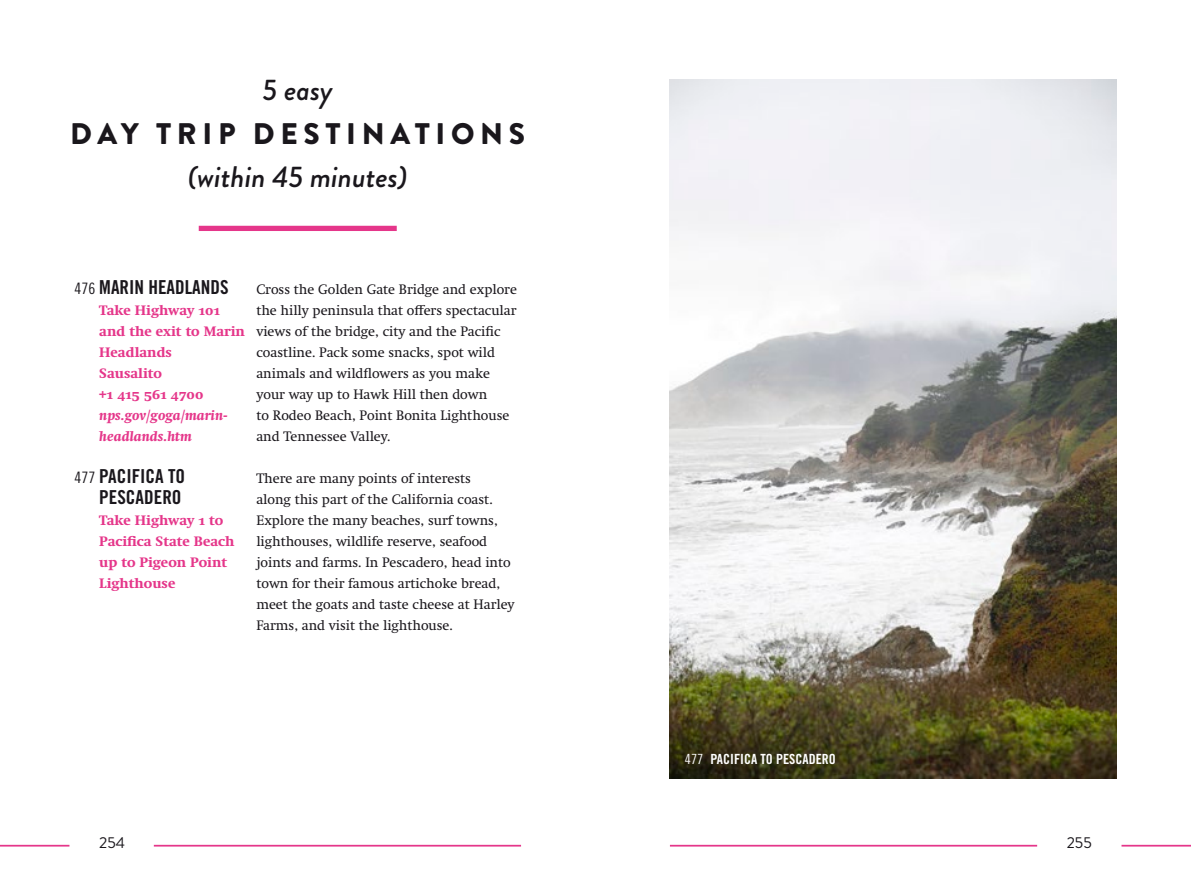
<style>
.page{position:relative;width:1191px;height:893px;background:#fff}
.page>*{position:absolute;margin:0;border:0;box-sizing:border-box;transform-origin:0 0}
.t1{font:italic 500 29.75px "Brandon Grotesque";color:#1a171c}
.t2{font:900 29.75px "Brandon Grotesque";letter-spacing:.19em;color:#1a171c}
.t3{font:19.25px/21px "Trade Gothic LT Pro Bd Cn 20";color:#1a171c;text-align:right}
.t4{font:15.75px "Brandon Grotesque";color:#1a171c}
.t5{font:14px/21px "Swift Neue LT Pro";color:#1a171c}
.t6{font:700 14px/21px "Swift Neue LT Pro";color:#e5368a}
.t7{font:italic 700 14px/21px "Swift Neue LT Pro";color:#e5368a}
.t8{font:14px "Trade Gothic LT Pro Bd Cn 20";color:#fff}
.s1{font-family:"Trade Gothic LT Pro Cn 18";font-size:15.75px}
.s2{font-family:"Trade Gothic LT Pro Cn 18"}
</style>
<div class="page">
<hr style="left:154px;top:845px;width:367px;height:1px;background:#e5368a">
<hr style="left:670px;top:845px;width:367px;height:1px;background:#e5368a">
<hr style="left:0;top:845px;width:69px;height:1px;background:#e5368a">
<hr style="left:1121px;top:845px;width:70px;height:1px;background:#e5368a">
<div style="left:199px;top:226px;width:198px;height:5px;background:#e5368a"></div>
<img style="left:670px;top:79px;width:446px;height:700px">
<h1 class="t1" style="left:263px;top:69px;width:72px">5 easy</h1>
<h1 class="t2" style="left:70px;top:112px;width:456px">DAY TRIP DESTINATIONS</h1>
<h1 class="t1" style="left:188px;top:157px;width:221px">(within 45 minutes)</h1>
<h2 class="t3" style="left:74px;top:276px;width:156px"><span class="s1">476</span> MARIN HEADLANDS</h2>
<p class="t6" style="left:99px;top:300px;width:147px">Take Highway 101 and the exit to Marin<br>Headlands<br>Sausalito<br>+1 415 561 4700</p>
<p class="t7" style="left:99px;top:405px;width:130px">nps.gov/goga/marin&shy;headlands.htm</p>
<h2 class="t3" style="left:74px;top:465px;width:112px"><span class="s1">477</span> PACIFICA TO<br>PESCADERO</h2>
<p class="t6" style="left:99px;top:510px;width:137px">Take Highway 1 to<br>Pacifica State Beach up to Pigeon Point<br>Lighthouse</p>
<p class="t5" style="left:256px;top:279px;width:262px">Cross the Golden Gate Bridge and explore the hilly peninsula that offers spectacular views of the bridge, city and the Pacific coastline. Pack some snacks, spot wild animals and wildflowers as you make your way up to Hawk Hill then down<br>to Rodeo Beach, Point Bonita Lighthouse and Tennessee Valley.</p>
<p class="t5" style="left:256px;top:468px;width:260px">There are many points of interests<br>along this part of the California coast.<br>Explore the many beaches, surf towns, lighthouses, wildlife reserve, seafood joints and farms. In Pescadero, head into town for their famous artichoke bread, meet the goats and taste cheese at Harley Farms, and visit the lighthouse.</p>
<p class="t8" style="left:685px;top:750px;width:153px"><span class="s2">477</span> PACIFICA TO PESCADERO</p>
<p class="t4" style="left:99px;top:832px;width:27px">254</p>
<p class="t4" style="left:1066px;top:832px;width:26px">255</p>
</div>
